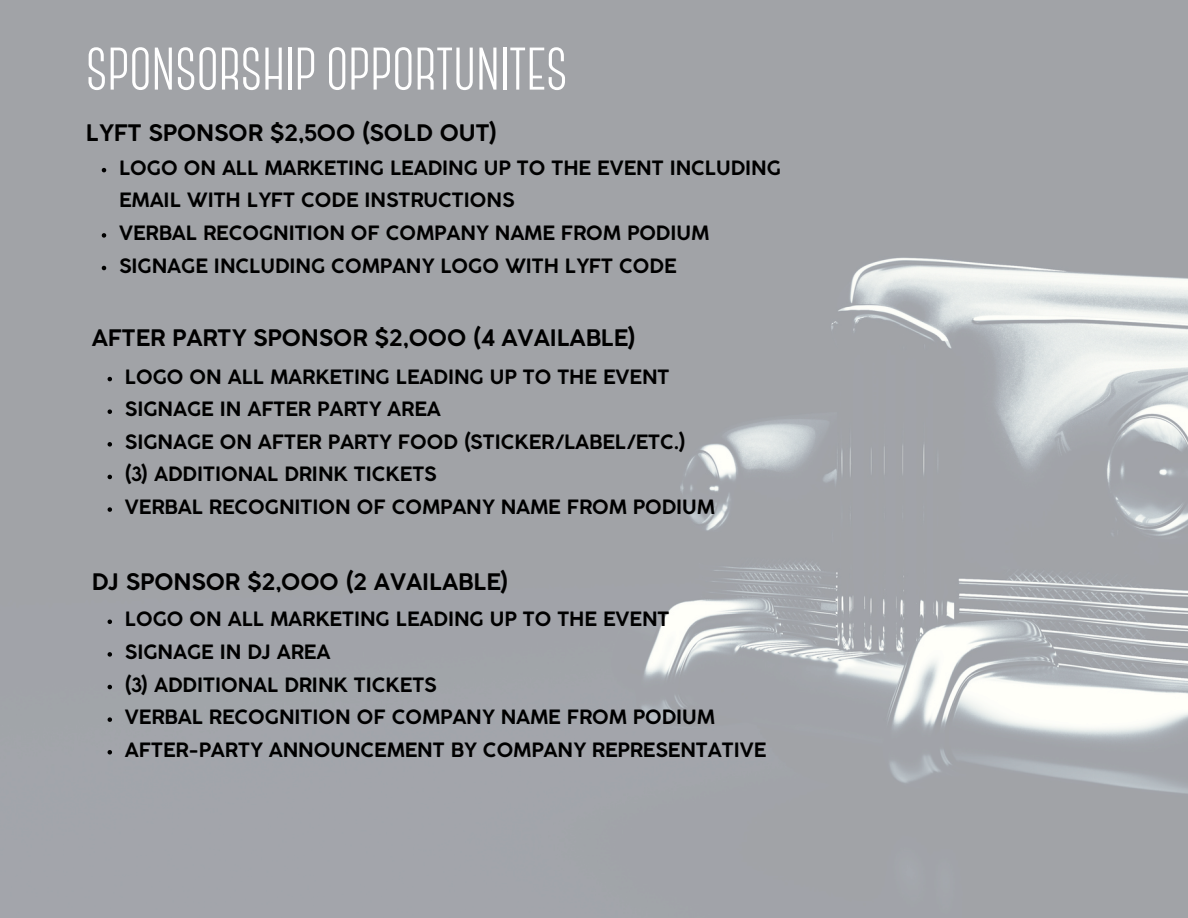
<style>
.page{position:relative;width:1188px;height:918px;background:#fff}
.page>*{position:absolute;margin:0;border:0;box-sizing:border-box;transform-origin:0 0}
.t1{font:700 60px "Canter";color:#fff}
.t2{font:700 22.5px "Coco Gothic";color:#000}
.t3{font:700 19.5px/32.7px "Coco Gothic";color:#000}
</style>
<div class="page">
<img style="left:0;top:0;width:1188px;height:918px">
<svg style="left:102px;top:168px;width:4px;height:4px"></svg>
<svg style="left:102px;top:233px;width:4px;height:5px"></svg>
<svg style="left:102px;top:266px;width:4px;height:4px"></svg>
<svg style="left:108px;top:377px;width:4px;height:4px"></svg>
<svg style="left:108px;top:409px;width:4px;height:5px"></svg>
<svg style="left:108px;top:442px;width:4px;height:5px"></svg>
<svg style="left:108px;top:475px;width:4px;height:4px"></svg>
<svg style="left:108px;top:507px;width:4px;height:5px"></svg>
<svg style="left:108px;top:620px;width:4px;height:4px"></svg>
<svg style="left:108px;top:652px;width:4px;height:5px"></svg>
<svg style="left:108px;top:685px;width:4px;height:4px"></svg>
<svg style="left:108px;top:717px;width:4px;height:5px"></svg>
<svg style="left:108px;top:750px;width:4px;height:5px"></svg>
<h1 class="t1" style="left:86px;top:45px;width:483px">SPONSORSHIP OPPORTUNITES</h1>
<h2 class="t2" style="left:86px;top:125px;width:413px">LYFT SPONSOR $2,500 (SOLD OUT)</h2>
<p class="t3" style="left:119px;top:153px;width:663px">LOGO ON ALL MARKETING LEADING UP TO THE EVENT INCLUDING<br>EMAIL WITH LYFT CODE INSTRUCTIONS</p>
<p class="t3" style="left:119px;top:218px;width:592px">VERBAL RECOGNITION OF COMPANY NAME FROM PODIUM</p>
<p class="t3" style="left:119px;top:251px;width:559px">SIGNAGE INCLUDING COMPANY LOGO WITH LYFT CODE</p>
<h2 class="t2" style="left:92px;top:330px;width:545px">AFTER PARTY SPONSOR $2,000 (4 AVAILABLE)</h2>
<p class="t3" style="left:125px;top:362px;width:546px">LOGO ON ALL MARKETING LEADING UP TO THE EVENT</p>
<p class="t3" style="left:125px;top:395px;width:317px">SIGNAGE IN AFTER PARTY AREA</p>
<p class="t3" style="left:125px;top:427px;width:562px">SIGNAGE ON AFTER PARTY FOOD (STICKER/LABEL/ETC.)</p>
<p class="t3" style="left:125px;top:460px;width:313px">(3) ADDITIONAL DRINK TICKETS</p>
<p class="t3" style="left:125px;top:492px;width:592px">VERBAL RECOGNITION OF COMPANY NAME FROM PODIUM</p>
<h2 class="t2" style="left:92px;top:574px;width:418px">DJ SPONSOR $2,000 (2 AVAILABLE)</h2>
<p class="t3" style="left:125px;top:605px;width:546px">LOGO ON ALL MARKETING LEADING UP TO THE EVENT</p>
<p class="t3" style="left:125px;top:637px;width:207px">SIGNAGE IN DJ AREA</p>
<p class="t3" style="left:125px;top:670px;width:313px">(3) ADDITIONAL DRINK TICKETS</p>
<p class="t3" style="left:125px;top:703px;width:592px">VERBAL RECOGNITION OF COMPANY NAME FROM PODIUM</p>
<p class="t3" style="left:125px;top:735px;width:643px">AFTER-PARTY ANNOUNCEMENT BY COMPANY REPRESENTATIVE</p>
</div>
